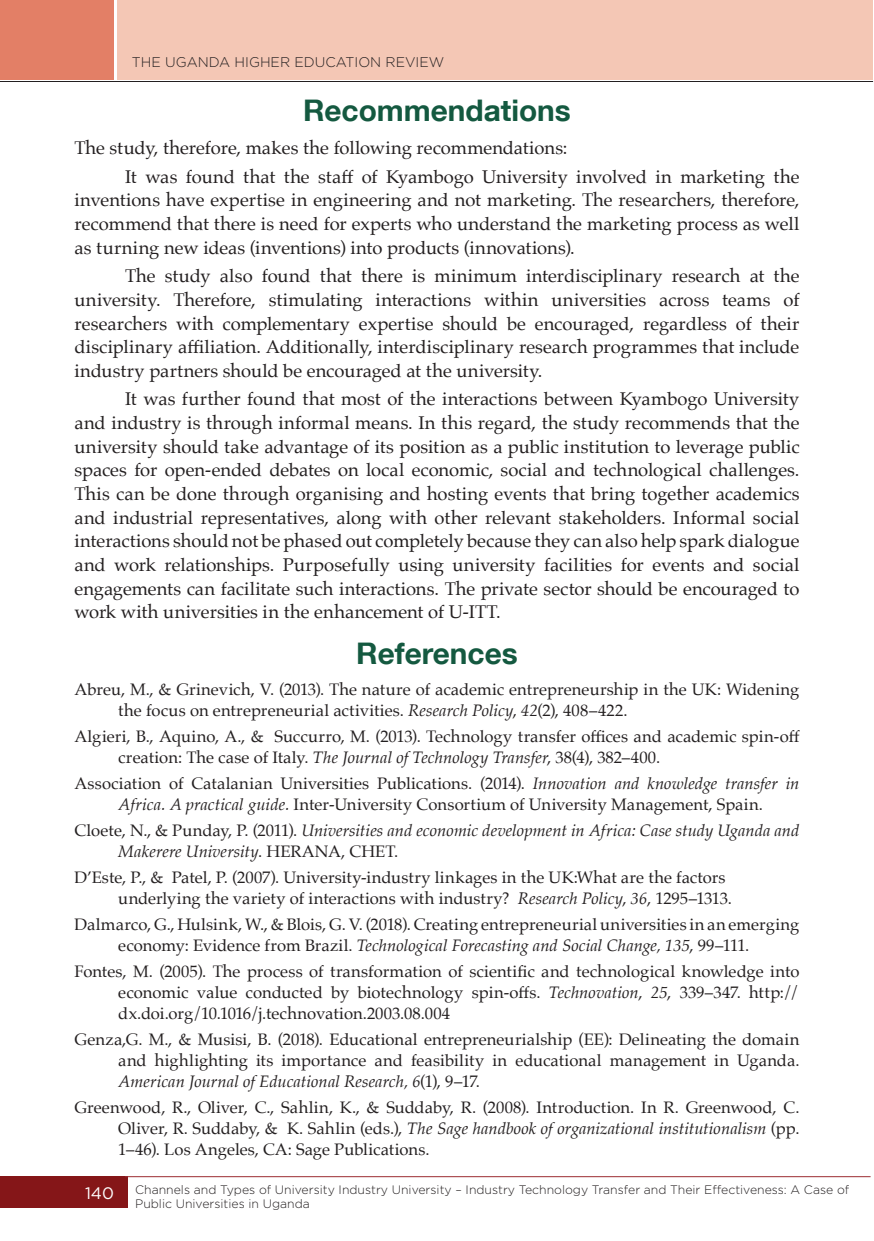
<style>
.page{position:relative;width:874px;height:1241px;background:#fff}
.page>*{position:absolute;margin:0;border:0;box-sizing:border-box;transform-origin:0 0}
.Intro_Head{font:700 29.75px "ABB Neue Helvetica";color:#145940}
.Bodytext_2_parag{font:18.38px/23.6px "Palatino";letter-spacing:-.005em;color:#231f20;text-align:justify}
.Bodytext{font:18.38px "Palatino";letter-spacing:-.005em;color:#231f20}
.Ref_text{font:16.62px/21px "Palatino";color:#231f20}
.Ref_text-2{font:italic 16.62px/21px "Palatino";color:#231f20}
.t1{font:16.62px "Gotham";color:#fff}
.t2{font:300 14px "Gotham";color:#231f20}
.t3{font:300 12.25px/14.7px "Gotham";color:#231f20}
.s1{font-style:italic}
.s2{font-style:normal}
</style>
<div class="page">
<div style="left:117px;top:0;width:755px;height:79px;background:#f4c7b5"></div>
<div style="left:0;top:0;width:113px;height:79px;background:#e37f66"></div>
<hr style="left:0;top:81px;width:872px;height:1px;background:#231f20">
<div style="left:0;top:1176px;width:127px;height:31px;background:#851618"></div>
<hr style="left:125px;top:1176px;width:745px;height:1px;background:#9b2d32">
<p class="t2" style="left:132px;top:53px;width:314px">THE UGANDA HIGHER EDUCATION REVIEW</p>
<p class="Intro_Head" style="left:303px;top:91px;width:269px">Recommendations</p>
<p class="Bodytext" style="left:74px;top:132px;width:494px">The study, therefore, makes the following recommendations:</p>
<p class="Bodytext_2_parag" style="left:74px;top:164px;width:726px;text-indent:51px">It was found that the staff of Kyambogo University involved in marketing the inventions have expertise in engineering and not marketing. The researchers, therefore, recommend that there is need for experts who understand the marketing process as well as turning new ideas (inventions) into products (innovations).</p>
<p class="Bodytext_2_parag" style="left:74px;top:264px;width:726px;text-indent:51px">The study also found that there is minimum interdisciplinary research at the university. Therefore, stimulating interactions within universities across teams of researchers with complementary expertise should be encouraged, regardless of their disciplinary affiliation. Additionally, interdisciplinary research programmes that include industry partners should be encouraged at the university.</p>
<p class="Bodytext_2_parag" style="left:74px;top:387px;width:726px;text-indent:51px">It was further found that most of the interactions between Kyambogo University and industry is through informal means. In this regard, the study recommends that the university should take advantage of its position as a public institution to leverage public spaces for open-ended debates on local economic, social and technological challenges.<br>This can be done through organising and hosting events that bring together academics and industrial representatives, along with other relevant stakeholders. Informal social interactions should not be phased out completely because they can also help spark dialogue and work relationships. Purposefully using university facilities for events and social engagements can facilitate such interactions. The private sector should be encouraged to work with universities in the enhancement of U-ITT.</p>
<p class="Intro_Head" style="left:356px;top:634px;width:163px">References</p>
<p class="Ref_text" style="left:118px;top:678px;width:682px;text-indent:-44px">Abreu, M., &amp; Grinevich, V. (2013). The nature of academic entrepreneurship in the UK: Widening the focus on entrepreneurial activities. <span class="s1">Research Policy</span>, <span class="s1">42</span>(2), 408–422.</p>
<p class="Ref_text" style="left:118px;top:725px;width:682px;text-indent:-44px">Algieri, B., Aquino, A., &amp; Succurro, M. (2013). Technology transfer offices and academic spin-off creation: The case of Italy. <span class="s1">The Journal of Technology Transfer</span>, 38(4), 382–400.</p>
<p class="Ref_text" style="left:74px;top:772px;width:726px;text-align:center">Association of Catalanian Universities Publications. (2014). <span class="s1">Innovation and knowledge transfer in<br>Africa. A practical guide.</span> Inter-University Consortium of University Management, Spain.</p>
<p class="Ref_text-2" style="left:118px;top:819px;width:682px;text-indent:-44px"><span class="s2">Cloete, N., &amp; Punday, P. (2011).</span> Universities and economic development in Africa: Case study Uganda and<br>Makerere University<span class="s2">. HERANA, CHET.</span></p>
<p class="Ref_text" style="left:118px;top:866px;width:614px;text-indent:-44px">D’Este, P., &amp; Patel, P. (2007). University-industry linkages in the UK:What are the factors underlying the variety of interactions with industry? <span class="s1">Research Policy</span>, <span class="s1">36</span>, 1295–1313.</p>
<p class="Ref_text" style="left:74px;top:913px;width:726px;text-align:center">Dalmarco, G., Hulsink, W., &amp; Blois, G. V. (2018). Creating entrepreneurial universities in an emerging economy: Evidence from Brazil. <span class="s1">Technological Forecasting and Social Change, 135</span>, 99–111.</p>
<p class="Ref_text" style="left:118px;top:960px;width:682px;text-align:justify;text-indent:-44px">Fontes, M. (2005). The process of transformation of scientific and technological knowledge into economic value conducted by biotechnology spin-offs. <span class="s1">Technovation</span>, <span class="s1">25</span>, 339–347. http:// dx.doi.org/10.1016/j.technovation.2003.08.004</p>
<p class="Ref_text" style="left:118px;top:1028px;width:682px;text-align:justify;text-indent:-44px">Genza,G. M., &amp; Musisi, B. (2018). Educational entrepreneurialship (EE): Delineating the domain and highlighting its importance and feasibility in educational management in Uganda.<br><span class="s1">American Journal of Educational Research, 6</span>(1), 9–17.</p>
<p class="Ref_text" style="left:118px;top:1096px;width:682px;text-align:justify;text-indent:-44px">Greenwood, R., Oliver, C., Sahlin, K., &amp; Suddaby, R. (2008). Introduction. In R. Greenwood, C.<br>Oliver, R. Suddaby, &amp; K. Sahlin (eds.), <span class="s1">The Sage handbook of organizational institutionalism</span> (pp.<br>1–46). Los Angeles, CA: Sage Publications.</p>
<p class="t1" style="left:85px;top:1182px;width:30px">140</p>
<p class="t3" style="left:135px;top:1181px;width:715px">Channels and Types of University Industry University – Industry Technology Transfer and Their Effectiveness: A Case of<br>Public Universities in Uganda</p>
</div>
